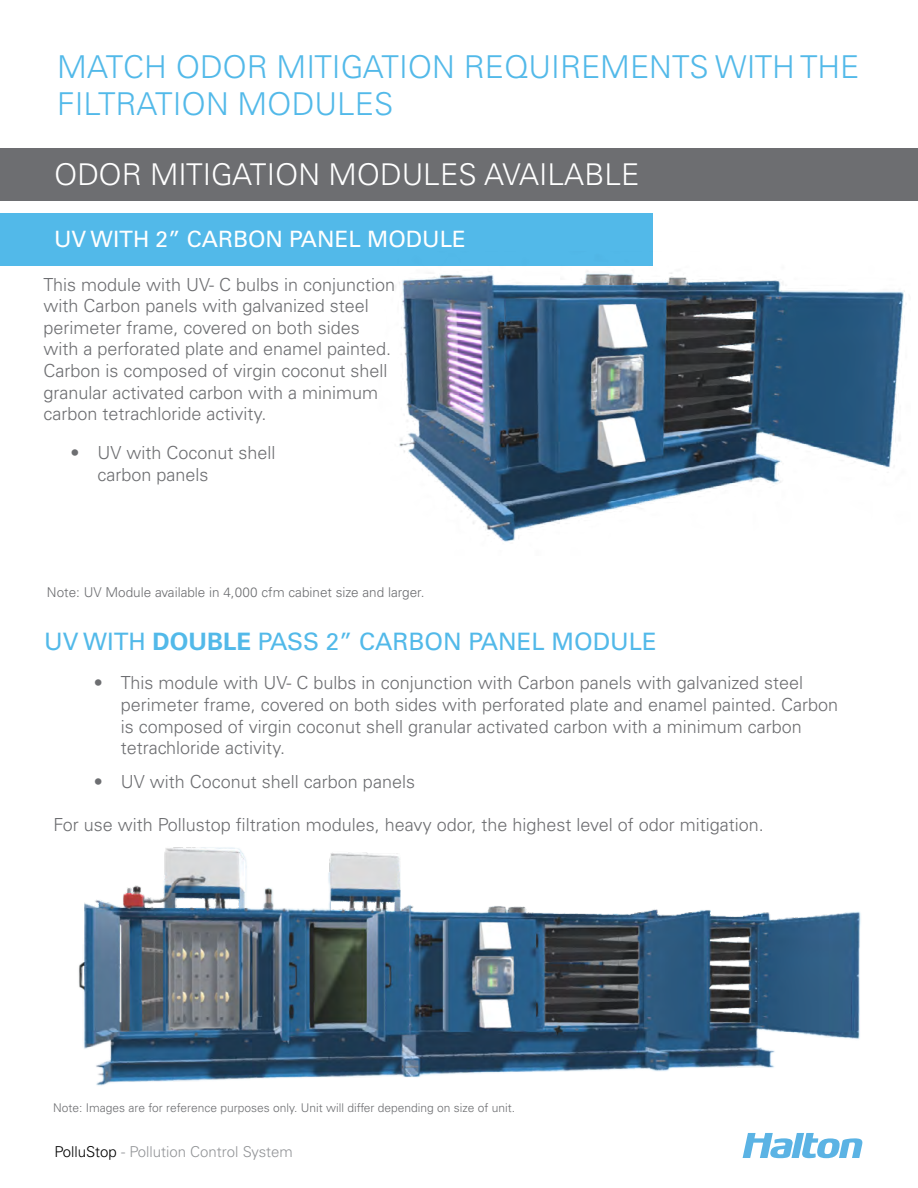
<style>
.page{position:relative;width:918px;height:1188px;background:#fff}
.page>*{position:absolute;margin:0;border:0;box-sizing:border-box;transform-origin:0 0}
.t1{font:300 31.5px/37.8px "Univers LT Std";color:#52b9e9}
.t2{font:300 30px "Univers LT Std";color:#fff}
.t3{font:24px "Univers LT Std";color:#52b9e9}
.t4{font:22.5px "Univers LT Std";color:#fff}
.t5{font:300 18px/21.6px "Univers LT Std";color:#6d6e71}
.t6{font:300 15px "Univers LT Std";color:#939598}
.t7{font:300 13.5px "Univers LT Std";color:#6d6e71}
.t8{font:300 12px "Univers LT Std";color:#6d6e71}
.s1{font-weight:700}
.s2{color:#000}
</style>
<div class="page">
<svg style="left:743px;top:1133px;width:119px;height:25px"></svg>
<div style="left:0;top:148px;width:918px;height:53px;background:#6d6e71"></div>
<div style="left:0;top:213px;width:652px;height:52px;background:#52b9e9"></div>
<img style="left:368px;top:252px;width:539px;height:290px">
<img style="left:78px;top:847px;width:783px;height:239px">
<h1 class="t1" style="left:57px;top:48px;width:804px">MATCH ODOR MITIGATION REQUIREMENTS WITH THE<br>FILTRATION MODULES</h1>
<h2 class="t2" style="left:54px;top:156px;width:587px">ODOR MITIGATION MODULES AVAILABLE</h2>
<p class="t4" style="left:54px;top:226px;width:413px">UV WITH 2” CARBON PANEL MODULE</p>
<p class="t5" style="left:43px;top:273px;width:353px">This module with UV- C bulbs in conjunction with Carbon panels with galvanized steel perimeter frame, covered on both sides with a perforated plate and enamel painted.<br>Carbon is composed of virgin coconut shell granular activated carbon with a minimum carbon tetrachloride activity.</p>
<p class="t5" style="left:97px;top:442px;width:180px;text-indent:-27px">• UV with Coconut shell carbon panels</p>
<p class="t7" style="left:47px;top:584px;width:379px">Note: UV Module available in 4,000 cfm cabinet size and larger.</p>
<h3 class="t3" style="left:44px;top:628px;width:614px">UV WITH <span class="s1">DOUBLE</span> PASS 2” CARBON PANEL MODULE</h3>
<p class="t5" style="left:121px;top:672px;width:719px;text-indent:-27px">• This module with UV- C bulbs in conjunction with Carbon panels with galvanized steel perimeter frame, covered on both sides with perforated plate and enamel painted. Carbon is composed of virgin coconut shell granular activated carbon with a minimum carbon tetrachloride activity.</p>
<p class="t5" style="left:94px;top:771px;width:323px">• UV with Coconut shell carbon panels</p>
<p class="t5" style="left:53px;top:814px;width:712px">For use with Pollustop filtration modules, heavy odor, the highest level of odor mitigation.</p>
<p class="t8" style="left:53px;top:1100px;width:463px">Note: Images are for reference purposes only. Unit will differ depending on size of unit.</p>
<p class="t6" style="left:54px;top:1142px;width:240px"><span class="s2">PolluStop</span> - Pollution Control System</p>
</div>
